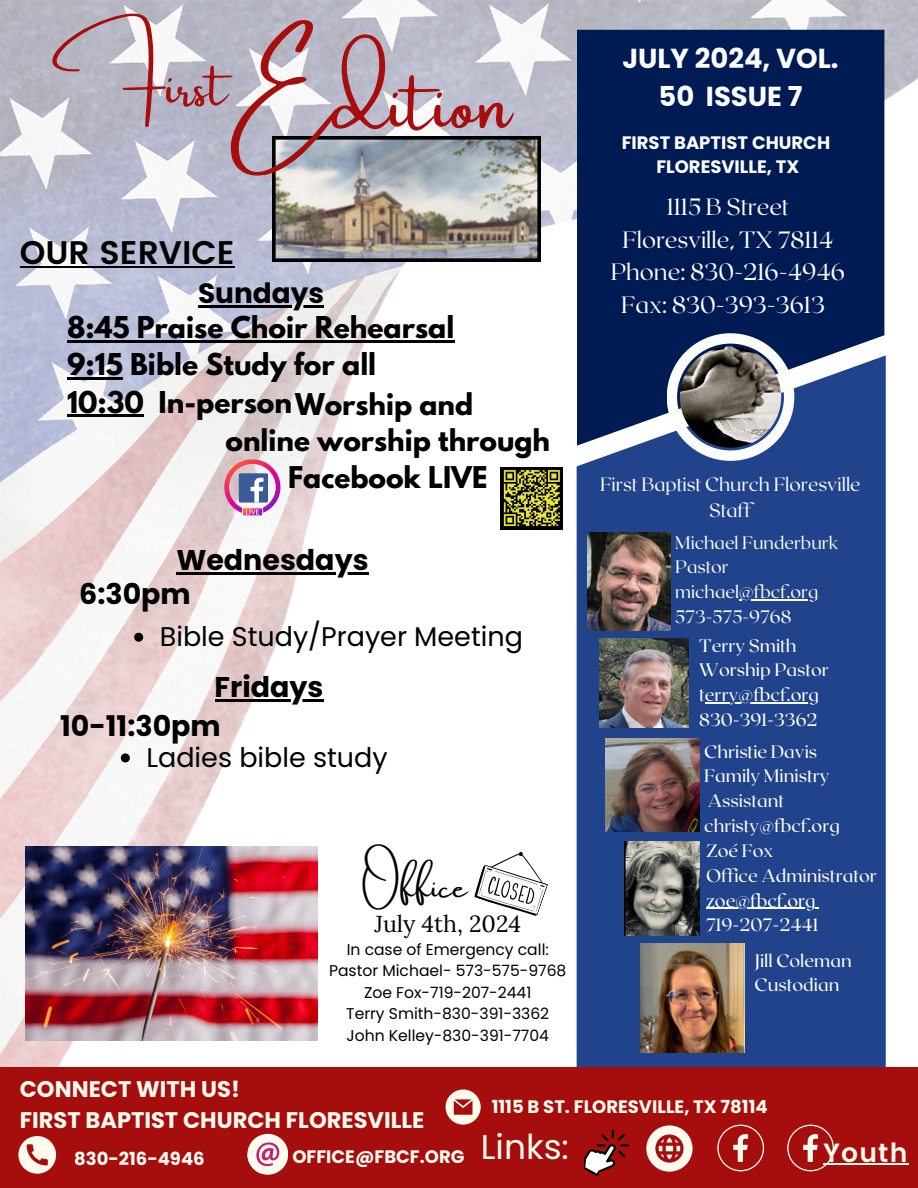
<style>
.page{position:relative;width:918px;height:1188px;background:#fff}
.page>*{position:absolute;margin:0;border:0;box-sizing:border-box;transform-origin:0 0}
.t1{font:75px "Amsterdam One";color:#a60d0d}
.t2{font:54px "Amsterdam One";color:#a60d0d}
.t3{font:34.35px "Poppins";color:#fffbef}
.t4{font:600 32.7px "Poppins";color:#000}
.t5{font:30.9px "Amsterdam One";color:#000}
.t6{font:700 28.5px/39.3px "Poppins";color:#000}
.t7{font:700 27.9px "Poppins";color:#000}
.t8{font:700 27.45px/38.2px "Poppins";color:#fbfefb;text-align:center}
.t9{font:27px "Poppins";color:#000}
.t10{font:700 26.7px "League Spartan";color:#000}
.t11{font:700 26.55px/36.8px "League Spartan";color:#000;text-align:center}
.t12{font:600 26.4px "Poppins";letter-spacing:.045em;color:#fffbef}
.t13{font:300 23.55px "Roxborough CF";color:#fbfefb}
.t14{font:23.25px "Lora";color:#000}
.t15{font:700 22.5px "Poppins";color:#fffbef}
.t16{font:300 19.2px "Roxborough CF";color:#fff}
.t17{font:18px "Roxborough CF";color:#fff}
.t18{font:700 18px "Poppins";color:#fffbef}
.t19{font:300 18px "Roxborough CF";color:#fff}
.t20{font:700 18px "Poppins";color:#fbfefb}
.t21{font:15.6px "Poppins";color:#000}
.s1{font-size:26.55px}
</style>
<div class="page">
<img style="left:0;top:0;width:918px;height:1068px">
<div style="left:577px;top:30px;width:307px;height:325px;background:#001b54"></div>
<svg style="left:577px;top:355px;width:309px;height:713px;background:#24458a"></svg>
<div style="left:0;top:1068px;width:918px;height:120px;background:#a60d0d"></div>
<svg style="left:18px;top:1136px;width:38px;height:38px"></svg>
<svg style="left:646px;top:1125px;width:46px;height:47px"></svg>
<svg style="left:446px;top:1089px;width:34px;height:35px"></svg>
<div style="left:247px;top:1134px;width:41px;height:40px;background:#fffbef;border-radius:50%"></div>
<svg style="left:247px;top:1142px;width:32px;height:32px"></svg>
<svg style="left:717px;top:1125px;width:47px;height:46px"></svg>
<hr style="left:823px;top:1163px;width:86px;height:1px;background:#fffbef">
<svg style="left:787px;top:1125px;width:47px;height:46px"></svg>
<img style="left:584px;top:1130px;width:45px;height:45px">
<img style="left:273px;top:137px;width:267px;height:124px">
<img style="left:600px;top:639px;width:89px;height:89px">
<img style="left:606px;top:739px;width:93px;height:92px">
<img style="left:624px;top:841px;width:76px;height:95px">
<svg style="left:224px;top:459px;width:57px;height:57px"></svg>
<img style="left:587px;top:532px;width:83px;height:98px">
<img style="left:640px;top:944px;width:105px;height:109px">
<svg style="left:667px;top:333px;width:127px;height:128px"></svg>
<hr style="left:215px;top:699px;width:108px;height:2px;background:#000">
<svg style="left:473px;top:841px;width:83px;height:78px"></svg>
<img style="left:25px;top:846px;width:293px;height:195px">
<hr style="left:176px;top:573px;width:193px;height:2px;background:#000">
<hr style="left:198px;top:306px;width:126px;height:2px;background:#000">
<hr style="left:67px;top:341px;width:387px;height:2px;background:#000">
<hr style="left:67px;top:378px;width:56px;height:2px;background:#000">
<hr style="left:67px;top:415px;width:77px;height:2px;background:#000">
<hr style="left:739px;top:599px;width:79px;height:1px;background:#fff">
<hr style="left:705px;top:702px;width:114px;height:1px;background:#fff">
<hr style="left:706px;top:908px;width:110px;height:1px;background:#fff">
<hr style="left:20px;top:266px;width:215px;height:2px;background:#000">
<svg style="left:134px;top:633px;width:9px;height:9px"></svg>
<div style="left:500px;top:467px;width:63px;height:62px;background:#000"></div>
<svg style="left:503px;top:470px;width:57px;height:56px"></svg>
<svg style="left:121px;top:753px;width:9px;height:9px"></svg>
<p class="t2" style="left:51px;top:57px;width:179px">First</p>
<p class="t1" style="left:227px;top:63px;width:286px">Edition</p>
<p class="t4" style="left:20px;top:234px;width:216px">OUR SERVICE</p>
<p class="t7" style="left:198px;top:274px;width:128px">Sundays</p>
<p class="t10" style="left:67px;top:314px;width:389px">8:45 Praise Choir Rehearsal</p>
<p class="t10" style="left:67px;top:351px;width:311px">9:15 Bible Study for all</p>
<p class="t10" style="left:67px;top:388px;width:408px">10:30 In-person<span class="s1">Worship and</span></p>
<p class="t11" style="left:225px;top:426px;width:326px">online worship through<br>Facebook LIVE</p>
<p class="t6" style="left:79px;top:543px;width:291px;line-height:33.8px;text-indent:97px">Wednesdays<br>6:30pm</p>
<h6 class="t9" style="left:160px;top:618px;width:365px">Bible Study/Prayer Meeting</h6>
<h1 class="t6" style="left:60px;top:667px;width:265px;text-indent:155px">Fridays<br>10-11:30pm</h1>
<p class="t9" style="left:146px;top:739px;width:243px">Ladies bible study</p>
<p class="t5" style="left:362px;top:870px;width:107px">Office</p>
<p class="t14" style="left:374px;top:909px;width:148px">July 4th, 2024</p>
<p class="t21" style="left:347px;top:939px;width:204px">In case of Emergency call:</p>
<p class="t21" style="left:329px;top:960px;width:239px">Pastor Michael- 573-575-9768</p>
<p class="t21" style="left:364px;top:981px;width:169px">Zoe Fox-719-207-2441</p>
<p class="t21" style="left:346px;top:1003px;width:204px">Terry Smith-830-391-3362</p>
<p class="t21" style="left:347px;top:1024px;width:204px">John Kelley-830-391-7704</p>
<p class="t8" style="left:622px;top:39px;width:218px">JULY 2024, VOL.<br>50 ISSUE 7</p>
<p class="t20" style="left:622px;top:130px;width:210px">FIRST BAPTIST CHURCH</p>
<p class="t20" style="left:656px;top:155px;width:144px">FLORESVILLE, TX</p>
<p class="t13" style="left:667px;top:192px;width:124px">1115 B Street</p>
<p class="t13" style="left:623px;top:224px;width:212px">Floresville, TX 78114</p>
<p class="t13" style="left:611px;top:257px;width:236px">Phone: 830-216-4946</p>
<p class="t13" style="left:621px;top:290px;width:205px">Fax: 830-393-3613</p>
<p class="t16" style="left:600px;top:472px;width:262px">First Baptist Church Floresville</p>
<p class="t16" style="left:709px;top:498px;width:44px">Staff</p>
<p class="t19" style="left:675px;top:531px;width:164px">Michael Funderburk</p>
<p class="t19" style="left:675px;top:555px;width:55px">Pastor</p>
<p class="t19" style="left:675px;top:580px;width:144px">michael@fbcf.org</p>
<p class="t19" style="left:675px;top:605px;width:118px">573-575-9768</p>
<p class="t17" style="left:699px;top:634px;width:99px">Terry Smith</p>
<p class="t17" style="left:699px;top:658px;width:131px">Worship Pastor</p>
<p class="t17" style="left:699px;top:683px;width:121px">terry@fbcf.org</p>
<p class="t17" style="left:699px;top:708px;width:120px">830-391-3362</p>
<p class="t17" style="left:704px;top:740px;width:115px">Christie Davis</p>
<p class="t17" style="left:704px;top:764px;width:127px">Family Ministry</p>
<p class="t17" style="left:708px;top:789px;width:78px">Assistant</p>
<p class="t17" style="left:704px;top:814px;width:137px">christy@fbcf.org</p>
<p class="t17" style="left:706px;top:839px;width:69px">Zoé Fox</p>
<h5 class="t17" style="left:706px;top:864px;width:172px">Office Administrator</h5>
<p class="t17" style="left:706px;top:889px;width:111px">zoe@fbcf.org</p>
<h5 class="t17" style="left:706px;top:913px;width:114px">719-207-2441</h5>
<p class="t17" style="left:755px;top:949px;width:99px">Jill Coleman</p>
<p class="t17" style="left:755px;top:973px;width:86px">Custodian</p>
<p class="t15" style="left:20px;top:1073px;width:222px">CONNECT WITH US!</p>
<p class="t15" style="left:20px;top:1104px;width:406px">FIRST BAPTIST CHURCH FLORESVILLE</p>
<p class="t18" style="left:74px;top:1146px;width:132px">830-216-4946</p>
<p class="t18" style="left:292px;top:1144px;width:173px">OFFICE@FBCF.ORG</p>
<p class="t18" style="left:492px;top:1094px;width:277px">1115 B ST. FLORESVILLE, TX 78114</p>
<p class="t3" style="left:481px;top:1123px;width:90px">Links:</p>
<p class="t12" style="left:823px;top:1137px;width:86px">Youth</p>
</div>
